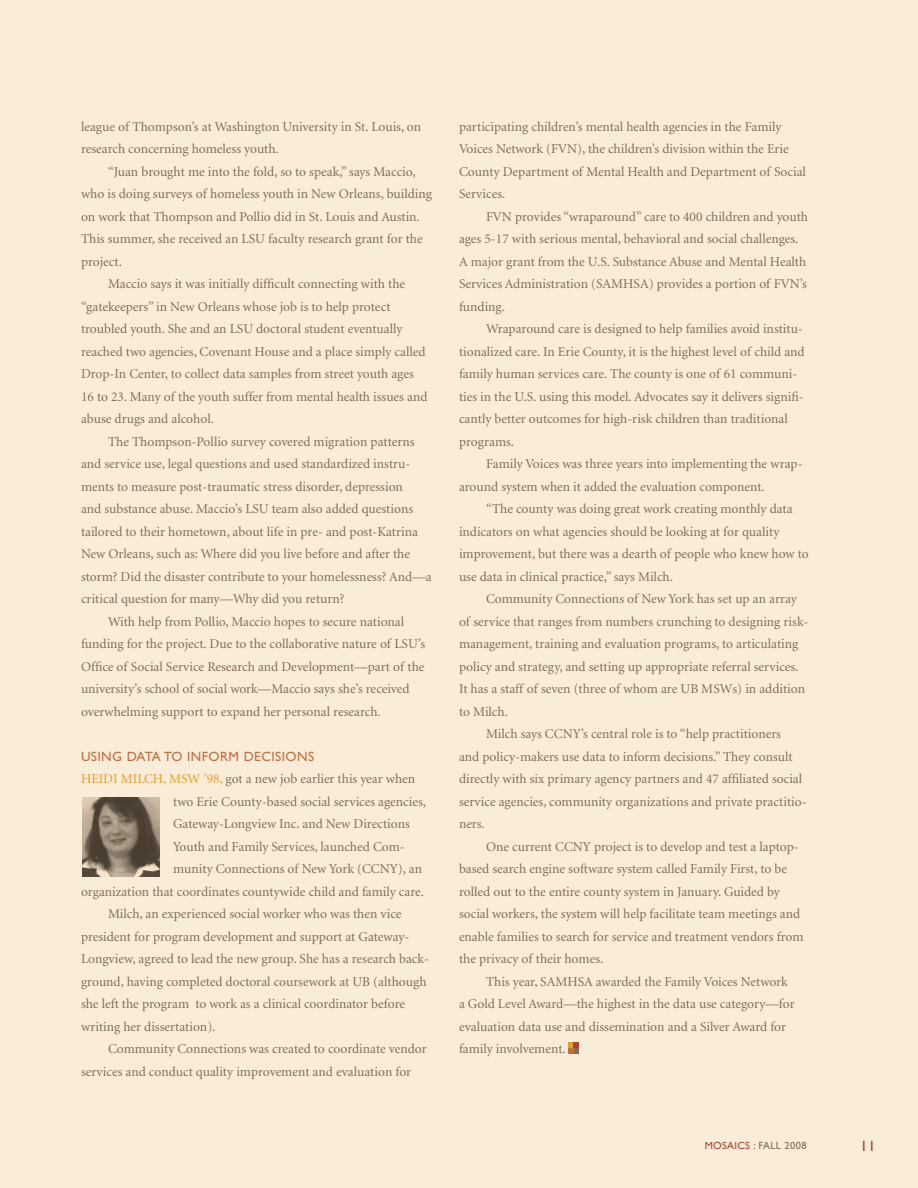
<style>
.page{position:relative;width:918px;height:1188px;background:#f9ecd8}
.page>*{position:absolute;margin:0;border:0;box-sizing:border-box;transform-origin:0 0}
.t1{font:15px "Gill Sans";color:#aa4630}
.t2{font:13.5px/22.5px "Minion";color:#816d5c}
.t3{font:13.5px "Gill Sans";letter-spacing:.03em;color:#c26e3e}
.t4{font:13.5px "Minion";color:#e4a025}
.t5{font:10.5px "Gill Sans";letter-spacing:.03em;color:#816d5c}
.s1{color:#e4a025}
.s2{color:#aa4630}
</style>
<div class="page">
<svg style="left:568px;top:1042px;width:11px;height:11px"></svg>
<img style="left:82px;top:797px;width:78px;height:80px">
<p class="t2" style="left:81px;top:115px;width:342px">league of Thompson’s at Washington University in St. Louis, on research concerning homeless youth.</p>
<p class="t2" style="left:108px;top:160px;width:309px">“Juan brought me into the fold, so to speak,” says Maccio,</p>
<p class="t2" style="left:81px;top:183px;width:353px">who is doing surveys of homeless youth in New Orleans, building</p>
<p class="t2" style="left:81px;top:205px;width:340px">on work that Thompson and Pollio did in St. Louis and Austin.</p>
<p class="t2" style="left:81px;top:228px;width:343px">This summer, she received an LSU faculty research grant for the</p>
<p class="t2" style="left:81px;top:250px;width:43px">project.</p>
<p class="t2" style="left:108px;top:273px;width:299px">Maccio says it was initially difficult connecting with the</p>
<p class="t2" style="left:81px;top:295px;width:311px">“gatekeepers” in New Orleans whose job is to help protect</p>
<p class="t2" style="left:81px;top:318px;width:323px">troubled youth. She and an LSU doctoral student eventually</p>
<p class="t2" style="left:81px;top:341px;width:346px">reached two agencies, Covenant House and a place simply called</p>
<p class="t2" style="left:81px;top:363px;width:334px">Drop-In Center, to collect data samples from street youth ages</p>
<p class="t2" style="left:81px;top:386px;width:348px">16 to 23. Many of the youth suffer from mental health issues and</p>
<p class="t2" style="left:81px;top:408px;width:134px">abuse drugs and alcohol.</p>
<p class="t2" style="left:108px;top:431px;width:308px">The Thompson-Pollio survey covered migration patterns</p>
<p class="t2" style="left:81px;top:453px;width:331px">and service use, legal questions and used standardized instru-</p>
<p class="t2" style="left:81px;top:476px;width:323px">ments to measure post-traumatic stress disorder, depression</p>
<p class="t2" style="left:81px;top:498px;width:334px">and substance abuse. Maccio’s LSU team also added questions</p>
<p class="t2" style="left:81px;top:521px;width:339px">tailored to their hometown, about life in pre- and post-Katrina</p>
<p class="t2" style="left:81px;top:543px;width:331px">New Orleans, such as: Where did you live before and after the</p>
<p class="t2" style="left:81px;top:566px;width:352px">storm? Did the disaster contribute to your homelessness? And—a</p>
<p class="t2" style="left:81px;top:588px;width:265px">critical question for many—Why did you return?</p>
<p class="t2" style="left:108px;top:611px;width:298px">With help from Pollio, Maccio hopes to secure national</p>
<p class="t2" style="left:81px;top:633px;width:346px">funding for the project. Due to the collaborative nature of LSU’s</p>
<p class="t2" style="left:81px;top:656px;width:345px">Office of Social Service Research and Development—part of the</p>
<p class="t2" style="left:81px;top:678px;width:330px">university’s school of social work—Maccio says she’s received</p>
<p class="t2" style="left:81px;top:701px;width:301px">overwhelming support to expand her personal research.</p>
<p class="t3" style="left:81px;top:748px;width:235px">USING DATA TO INFORM DECISIONS</p>
<p class="t4" style="left:81px;top:772px;width:18px">Heidi</p>
<p class="t4" style="left:121px;top:772px;width:21px">Milch</p>
<p class="t2" style="left:163px;top:768px;width:253px"><span class="s1">, MSW ’98,</span> got a new job earlier this year when</p>
<p class="t2" style="left:173px;top:791px;width:254px">two Erie County-based social services agencies,</p>
<p class="t2" style="left:173px;top:813px;width:238px">Gateway-Longview Inc. and New Directions</p>
<p class="t2" style="left:173px;top:836px;width:233px">Youth and Family Services, launched Com-</p>
<p class="t2" style="left:173px;top:858px;width:250px">munity Connections of New York (CCNY), an</p>
<p class="t2" style="left:81px;top:881px;width:345px">organization that coordinates countywide child and family care.</p>
<p class="t2" style="left:108px;top:903px;width:295px">Milch, an experienced social worker who was then vice</p>
<p class="t2" style="left:81px;top:926px;width:330px">president for program development and support at Gateway-</p>
<p class="t2" style="left:81px;top:948px;width:350px">Longview, agreed to lead the new group. She has a research back-</p>
<p class="t2" style="left:81px;top:971px;width:347px">ground, having completed doctoral coursework at UB (although</p>
<p class="t2" style="left:81px;top:993px;width:326px">she left the program to work as a clinical coordinator before</p>
<p class="t2" style="left:81px;top:1016px;width:136px">writing her dissertation).</p>
<p class="t2" style="left:108px;top:1038px;width:320px">Community Connections was created to coordinate vendor</p>
<p class="t2" style="left:81px;top:1061px;width:332px">services and conduct quality improvement and evaluation for</p>
<p class="t2" style="left:459px;top:116px;width:348px">participating children’s mental health agencies in the Family Voices Network (FVN), the children’s division within the Erie County Department of Mental Health and Department of Social Services.</p>
<p class="t2" style="left:459px;top:206px;width:351px;text-indent:27px">FVN provides “wraparound” care to 400 children and youth ages 5-17 with serious mental, behavioral and social challenges.<br>A major grant from the U.S. Substance Abuse and Mental Health Services Administration (SAMHSA) provides a portion of FVN’s funding.</p>
<p class="t2" style="left:459px;top:318px;width:347px;text-indent:27px">Wraparound care is designed to help families avoid institu&shy;tionalized care. In Erie County, it is the highest level of child and family human services care. The county is one of 61 communi&shy;ties in the U.S. using this model. Advocates say it delivers signifi&shy;cantly better outcomes for high-risk children than traditional programs.</p>
<p class="t2" style="left:459px;top:453px;width:345px;text-indent:27px">Family Voices was three years into implementing the wrap&shy;around system when it added the evaluation component.</p>
<p class="t2" style="left:459px;top:498px;width:351px;text-indent:27px">“The county was doing great work creating monthly data indicators on what agencies should be looking at for quality improvement, but there was a dearth of people who knew how to use data in clinical practice,” says Milch.</p>
<p class="t2" style="left:486px;top:588px;width:312px">Community Connections of New York has set up an array</p>
<p class="t2" style="left:459px;top:611px;width:351px">of service that ranges from numbers crunching to designing risk-</p>
<p class="t2" style="left:459px;top:633px;width:341px">management, training and evaluation programs, to articulating</p>
<p class="t2" style="left:459px;top:656px;width:341px">policy and strategy, and setting up appropriate referral services.</p>
<p class="t2" style="left:459px;top:678px;width:348px">It has a staff of seven (three of whom are UB MSWs) in addition</p>
<p class="t2" style="left:459px;top:701px;width:50px">to Milch.</p>
<p class="t2" style="left:486px;top:723px;width:297px">Milch says CCNY’s central role is to “help practitioners</p>
<p class="t2" style="left:459px;top:746px;width:335px">and policy-makers use data to inform decisions.” They consult</p>
<p class="t2" style="left:459px;top:768px;width:345px">directly with six primary agency partners and 47 affiliated social</p>
<p class="t2" style="left:459px;top:791px;width:349px">service agencies, community organizations and private practitio-</p>
<p class="t2" style="left:459px;top:813px;width:27px">ners.</p>
<p class="t2" style="left:486px;top:836px;width:314px">One current CCNY project is to develop and test a laptop-</p>
<p class="t2" style="left:459px;top:858px;width:330px">based search engine software system called Family First, to be</p>
<p class="t2" style="left:459px;top:881px;width:322px">rolled out to the entire county system in January. Guided by</p>
<p class="t2" style="left:459px;top:903px;width:343px">social workers, the system will help facilitate team meetings and</p>
<p class="t2" style="left:459px;top:926px;width:346px">enable families to search for service and treatment vendors from</p>
<p class="t2" style="left:459px;top:948px;width:146px">the privacy of their homes.</p>
<p class="t2" style="left:486px;top:971px;width:303px">This year, SAMHSA awarded the Family Voices Network</p>
<p class="t2" style="left:459px;top:993px;width:337px">a Gold Level Award—the highest in the data use category—for</p>
<p class="t2" style="left:459px;top:1016px;width:329px">evaluation data use and dissemination and a Silver Award for</p>
<p class="t2" style="left:459px;top:1038px;width:108px">family involvement.</p>
<p class="t5" style="left:705px;top:1140px;width:103px"><span class="s2">MOSAICS</span> : FALL 2008</p>
<p class="t1" style="left:860px;top:1137px;width:17px">11</p>
</div>
